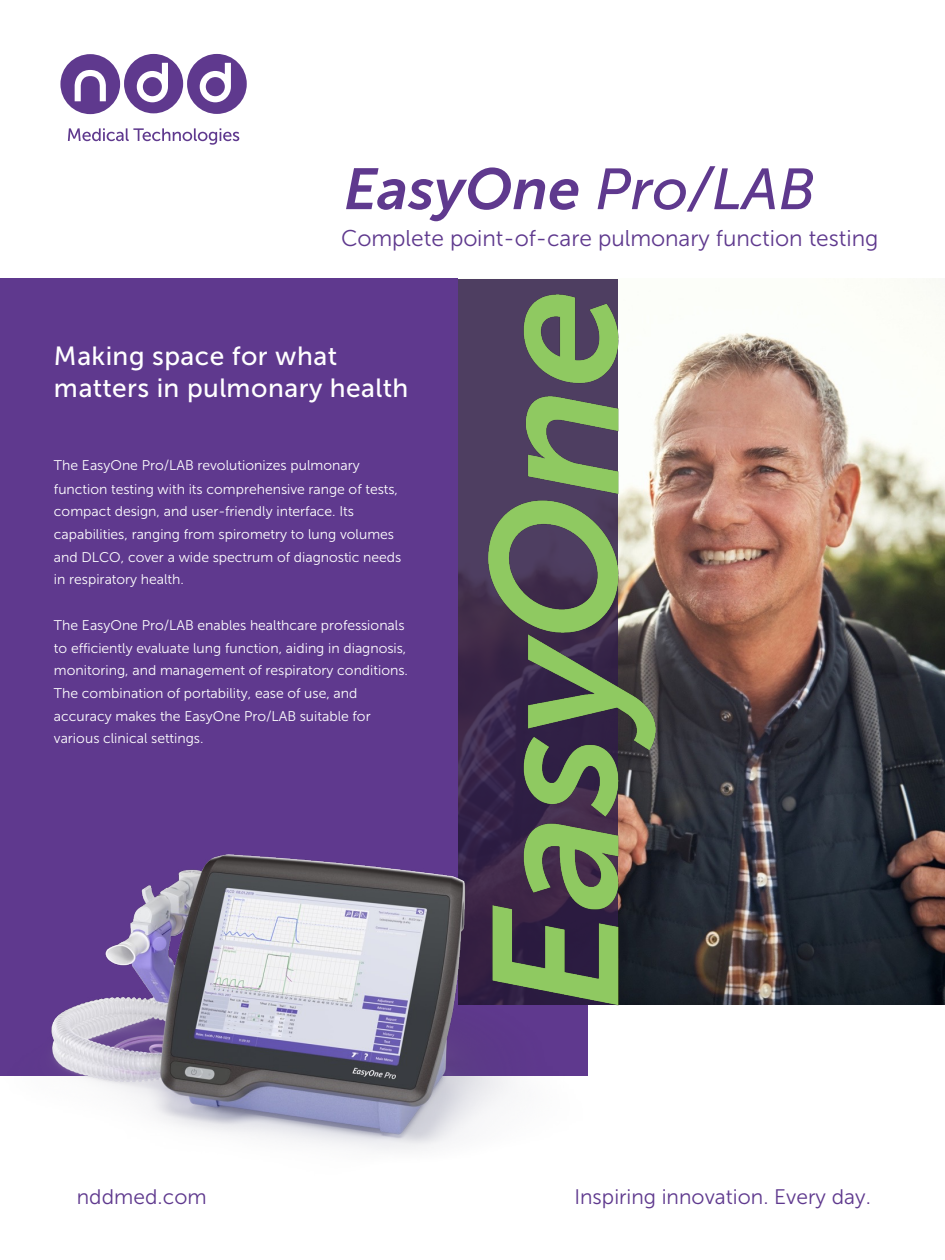
<style>
.page{position:relative;width:945px;height:1260px;background:#fff}
.page>*{position:absolute;margin:0;border:0;box-sizing:border-box;transform-origin:0 0}
.t1{font:italic 57.75px "Museo Sans 700";letter-spacing:.005em;color:#5f398e}
.t2{font:26.25px/31.5px "Museo Sans 500";letter-spacing:.015em;color:#fff}
.t3{font:22.75px "Museo Sans 300";color:#5f398e}
.t4{font:21px "Museo Sans 300";color:#5f398e}
.t5{font:14px/22.8px "Museo Sans 300";color:#fff}
.s1{font-family:"Museo Sans 500"}
</style>
<div class="page">
<div style="left:0;top:279px;width:588px;height:797px;background:#5f398e"></div>
<img style="left:655px;top:279px;width:290px;height:726px">
<div style="left:459px;top:279px;width:159px;height:726px;background:#301d47;opacity:.85"></div>
<img style="left:488px;top:294px;width:167px;height:711px">
<img style="left:51px;top:855px;width:540px;height:295px">
<svg style="left:68px;top:128px;width:171px;height:17px"></svg>
<div style="left:60px;top:54px;width:60px;height:60px;background:#5f398e;border-radius:50%"></div>
<svg style="left:75px;top:70px;width:31px;height:31px"></svg>
<div style="left:187px;top:54px;width:60px;height:60px;background:#5f398e;border-radius:50%"></div>
<svg style="left:200px;top:63px;width:31px;height:39px"></svg>
<div style="left:206px;top:77px;width:19px;height:19px;background:#5f398e;border-radius:50%"></div>
<div style="left:124px;top:54px;width:59px;height:59px;background:#5f398e;border-radius:50%"></div>
<svg style="left:137px;top:63px;width:31px;height:39px"></svg>
<div style="left:143px;top:77px;width:19px;height:19px;background:#5f398e;border-radius:50%"></div>
<h1 class="t1" style="left:344px;top:157px;width:473px">EasyOne <span class="s1">Pro/LAB</span></h1>
<h3 class="t3" style="left:341px;top:226px;width:539px">Complete point-of-care pulmonary function testing</h3>
<h2 class="t2" style="left:54px;top:341px;width:356px">Making space for what matters in pulmonary health</h2>
<p class="t5" style="left:54px;top:454px;width:349px">The EasyOne Pro/LAB revolutionizes pulmonary function testing with its comprehensive range of tests, compact design, and user-friendly interface. Its capabilities, ranging from spirometry to lung volumes and DLCO, cover a wide spectrum of diagnostic needs in respiratory health.</p>
<p class="t5" style="left:54px;top:614px;width:356px">The EasyOne Pro/LAB enables healthcare professionals to efficiently evaluate lung function, aiding in diagnosis, monitoring, and management of respiratory conditions.<br>The combination of portability, ease of use, and accuracy makes the EasyOne Pro/LAB suitable for various clinical settings.</p>
<h3 class="t4" style="left:77px;top:1185px;width:131px">nddmed.com</h3>
<h3 class="t4" style="left:574px;top:1185px;width:298px">Inspiring innovation. Every day.</h3>
</div>
